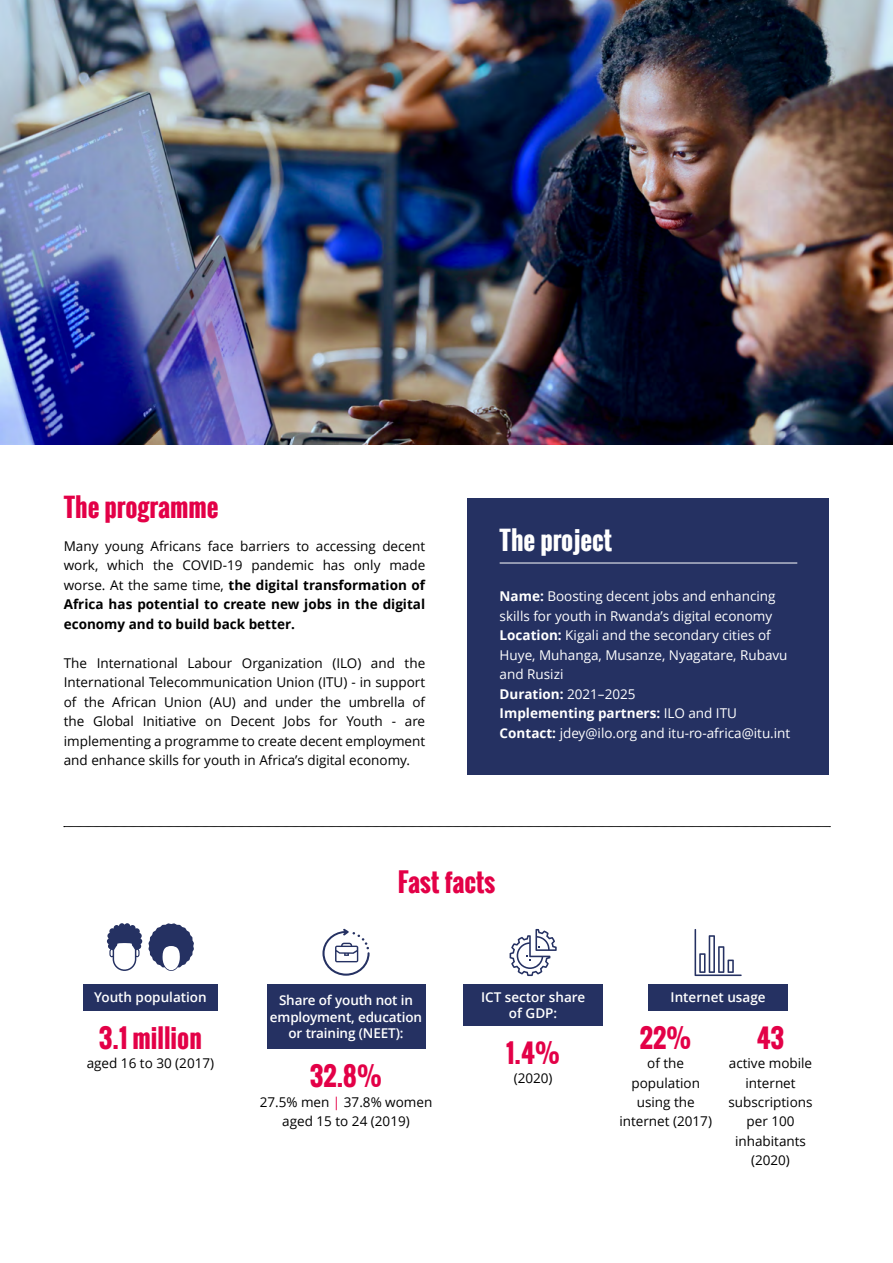
<style>
.page{position:relative;width:893px;height:1263px;background:#fff}
.page>*{position:absolute;margin:0;border:0;box-sizing:border-box;transform-origin:0 0}
.t1{font:700 25.5px "Oswald";color:#e30047}
.t2{font:700 25.5px "Oswald";color:#fff}
.t3{font:13.5px/19.5px "Open Sans";color:#000;text-align:center}
.t4{font:13.5px/19.5px "Open Sans";color:#fff}
.t5{font:600 13.5px/16.5px "Open Sans";letter-spacing:-.01em;color:#fff;text-align:center}
.s1{font-weight:700}
.s2{color:#e30047}
</style>
<div class="page">
<img style="left:0;top:0;width:893px;height:444px">
<div style="left:468px;top:499px;width:361px;height:276px;background:#253162"></div>
<hr style="left:500px;top:563px;width:297px;height:1px;background:#fff">
<svg style="left:64px;top:826px;width:766px;height:1px"></svg>
<div style="left:83px;top:984px;width:135px;height:26px;background:#253162"></div>
<div style="left:267px;top:984px;width:158px;height:65px;background:#253162"></div>
<svg style="left:322px;top:929px;width:48px;height:47px"></svg>
<div style="left:649px;top:984px;width:139px;height:26px;background:#253162"></div>
<svg style="left:694px;top:929px;width:48px;height:47px"></svg>
<div style="left:464px;top:984px;width:139px;height:41px;background:#253162"></div>
<svg style="left:510px;top:929px;width:47px;height:47px"></svg>
<svg style="left:148px;top:923px;width:46px;height:48px"></svg>
<svg style="left:107px;top:923px;width:35px;height:48px"></svg>
<h1 class="t1" style="left:64px;top:488px;width:156px">The programme</h1>
<p class="t3" style="left:64px;top:536px;width:363px;text-align:justify">Many young Africans face barriers to accessing decent work, which the COVID-19 pandemic has only made worse. At the same time, <span class="s1">the digital transformation of Africa has potential to create new jobs in the digital economy and to build back better.</span></p>
<p class="t3" style="left:64px;top:653px;width:363px;text-align:justify">The International Labour Organization (ILO) and the International Telecommunication Union (ITU) - in support of the African Union (AU) and under the umbrella of the Global Initiative on Decent Jobs for Youth - are implementing a programme to create decent employment and enhance skills for youth in Africa’s digital economy.</p>
<h1 class="t2" style="left:500px;top:521px;width:114px">The project</h1>
<p class="t4" style="left:500px;top:586px;width:292px"><span class="s1">Name:</span> Boosting decent jobs and enhancing skills for youth in Rwanda’s digital economy <span class="s1">Location:</span> Kigali and the secondary cities of Huye, Muhanga, Musanze, Nyagatare, Rubavu and Rusizi<br><span class="s1">Duration:</span> 2021–2025<br><span class="s1">Implementing partners:</span> ILO and ITU <span class="s1">Contact:</span> jdey@ilo.org and itu-ro-africa@itu.int</p>
<p class="t5" style="left:94px;top:989px;width:114px">Youth population</p>
<h1 class="t1" style="left:99px;top:1018px;width:104px">3.1 million</h1>
<p class="t3" style="left:87px;top:1053px;width:129px">aged 16 to 30 (2017)</p>
<h1 class="t1" style="left:398px;top:862px;width:99px">Fast facts</h1>
<p class="t5" style="left:481px;top:988px;width:106px">ICT sector share of GDP:</p>
<h1 class="t1" style="left:506px;top:1033px;width:56px">1.4%</h1>
<p class="t3" style="left:514px;top:1068px;width:40px">(2020)</p>
<p class="t5" style="left:270px;top:991px;width:154px">Share of youth not in employment, education or training (NEET):</p>
<p class="t5" style="left:671px;top:989px;width:97px">Internet usage</p>
<h1 class="t1" style="left:640px;top:1018px;width:53px">22%</h1>
<p class="t3" style="left:619px;top:1053px;width:94px">of the population using the internet (2017)</p>
<h1 class="t1" style="left:757px;top:1018px;width:29px">43</h1>
<p class="t3" style="left:728px;top:1053px;width:86px">active mobile internet subscriptions per 100 inhabitants (2020)</p>
<h1 class="t1" style="left:310px;top:1057px;width:74px">32.8%</h1>
<p class="t3" style="left:260px;top:1091px;width:174px">27.5% men <span class="s2">|</span> 37.8% women aged 15 to 24 (2019)</p>
</div>
